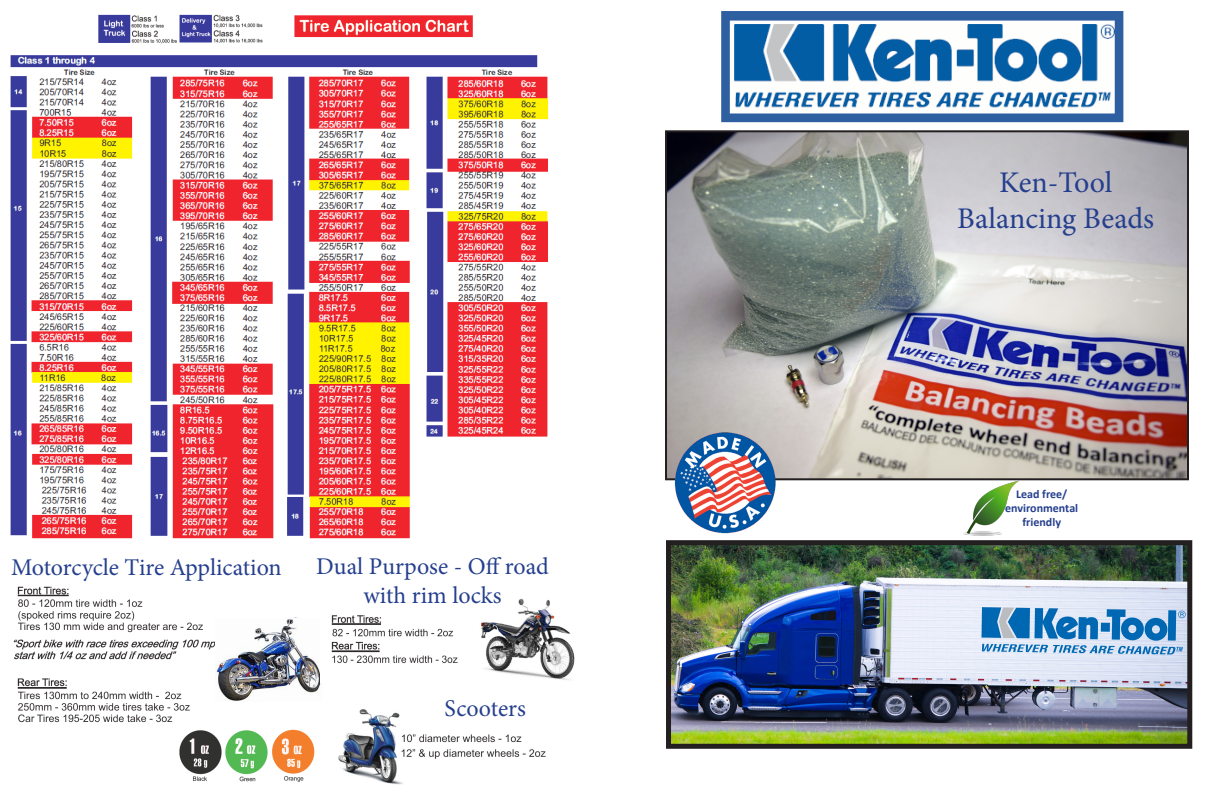
<style>
.page{position:relative;width:1224px;height:792px;background:#fff}
.page>*{position:absolute;margin:0;border:0;box-sizing:border-box;transform-origin:0 0}
.t1{font:30px/36px "Minion Pro";color:#253f8e;text-align:center}
.t2{font:24px/28.8px "Minion Pro";color:#253f8e;text-align:center}
.t3{font:700 12px/14.4px "Calibri";color:#253f8e;text-align:center}
</style>
<div class="page">
<img style="left:721px;top:11px;width:403px;height:112px">
<img style="left:672px;top:546px;width:514px;height:197px">
<div style="left:666px;top:540px;width:526px;height:209px;border:5px solid #231f20"></div>
<img style="left:338px;top:709px;width:208px;height:76px">
<img style="left:10px;top:55px;width:538px;height:484px">
<img style="left:98px;top:14px;width:375px;height:30px">
<img style="left:13px;top:586px;width:331px;height:144px">
<img style="left:172px;top:724px;width:148px;height:58px">
<div style="left:223px;top:638px;width:115px;height:86px;background:#fff"></div>
<img style="left:216px;top:618px;width:105px;height:83px">
<img style="left:321px;top:596px;width:254px;height:86px">
<img style="left:668px;top:133px;width:518px;height:344px">
<div style="left:665px;top:130px;width:524px;height:350px;border:2px solid #231f20"></div>
<img style="left:959px;top:475px;width:65px;height:61px">
<div style="left:450px;top:699px;width:90px;height:25px;background:#fff"></div>
<img style="left:666px;top:424px;width:118px;height:110px">
<p class="t2" style="left:11px;top:553px;width:272px">Motorcycle Tire Application</p>
<p class="t2" style="left:316px;top:552px;width:234px">Dual Purpose - Off road with rim locks</p>
<p class="t2" style="left:445px;top:694px;width:83px">Scooters</p>
<p class="t1" style="left:957px;top:164px;width:198px">Ken-Tool<br>Balancing Beads</p>
<p class="t3" style="left:1005px;top:486px;width:74px">Lead free/ environmental friendly</p>
</div>
